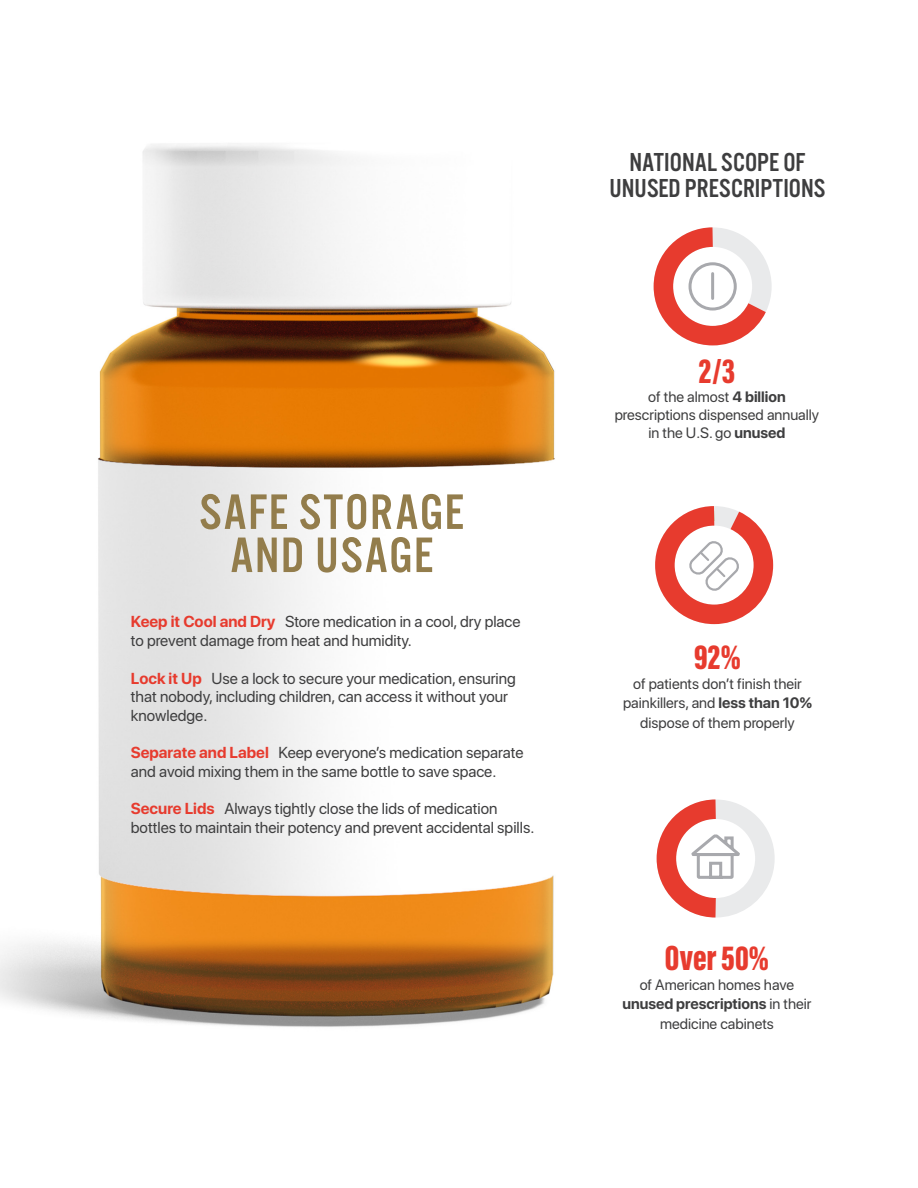
<style>
.page{position:relative;width:918px;height:1188px;background:#fff}
.page>*{position:absolute;margin:0;border:0;box-sizing:border-box;transform-origin:0 0}
.t1{font:51.75px/43px "Alternate Got No 3 D";letter-spacing:.03em;color:#937d4c;text-align:center}
.t2{font:36px "Acumin Variable Concept";color:#e73b2e}
.t3{font:27px/25.5px "Alternate Got No 3 D";color:#3e3e3f;text-align:center}
.t4{font:15.75px/18.8px "SF Pro Display";color:#3e3e3f}
.t5{font:15px/19.5px "SF Pro Display";color:#3e3e3f;text-align:center}
.s1{font-weight:700;color:#e73b2e}
.s2{font-weight:700}
</style>
<div class="page">
<img style="left:0;top:143px;width:555px;height:884px">
<svg style="left:653px;top:227px;width:119px;height:119px"></svg>
<div style="left:689px;top:262px;width:48px;height:49px;border:3px solid #a8a9ad;border-radius:50%"></div>
<hr style="left:711px;top:274px;width:3px;height:24px;background:#a8a9ad">
<svg style="left:656px;top:799px;width:119px;height:119px"></svg>
<svg style="left:655px;top:506px;width:119px;height:119px"></svg>
<p class="t1" style="left:199px;top:492px;width:266px">SAFE STORAGE<br>AND USAGE</p>
<p class="t4" style="left:131px;top:612px;width:391px"><span class="s1">Keep it Cool and Dry</span> Store medication in a cool, dry place to prevent damage from heat and humidity.</p>
<p class="t4" style="left:131px;top:669px;width:386px"><span class="s1">Lock it Up</span> Use a lock to secure your medication, ensuring that nobody, including children, can access it without your knowledge.</p>
<p class="t4" style="left:131px;top:743px;width:394px"><span class="s1">Separate and Label</span> Keep everyone’s medication separate and avoid mixing them in the same bottle to save space.</p>
<p class="t4" style="left:131px;top:799px;width:405px"><span class="s1">Secure Lids</span> Always tightly close the lids of medication bottles to maintain their potency and prevent accidental spills.</p>
<p class="t3" style="left:610px;top:150px;width:217px">NATIONAL SCOPE OF<br>UNUSED PRESCRIPTIONS</p>
<p class="t2" style="left:699px;top:346px;width:38px">2/3</p>
<p class="t5" style="left:615px;top:388px;width:206px;line-height:18px">of the almost <span class="s2">4 billion </span>prescriptions dispensed annually in the U.S. go <span class="s2">unused</span></p>
<p class="t2" style="left:694px;top:632px;width:48px">92%</p>
<p class="t5" style="left:623px;top:673px;width:190px">of patients don’t finish their painkillers, and <span class="s2">less than 10% </span>dispose of them properly</p>
<p class="t2" style="left:665px;top:933px;width:106px">Over 50%</p>
<p class="t5" style="left:622px;top:975px;width:191px">of American homes have <span class="s2">unused prescriptions</span> in their medicine cabinets</p>
</div>
